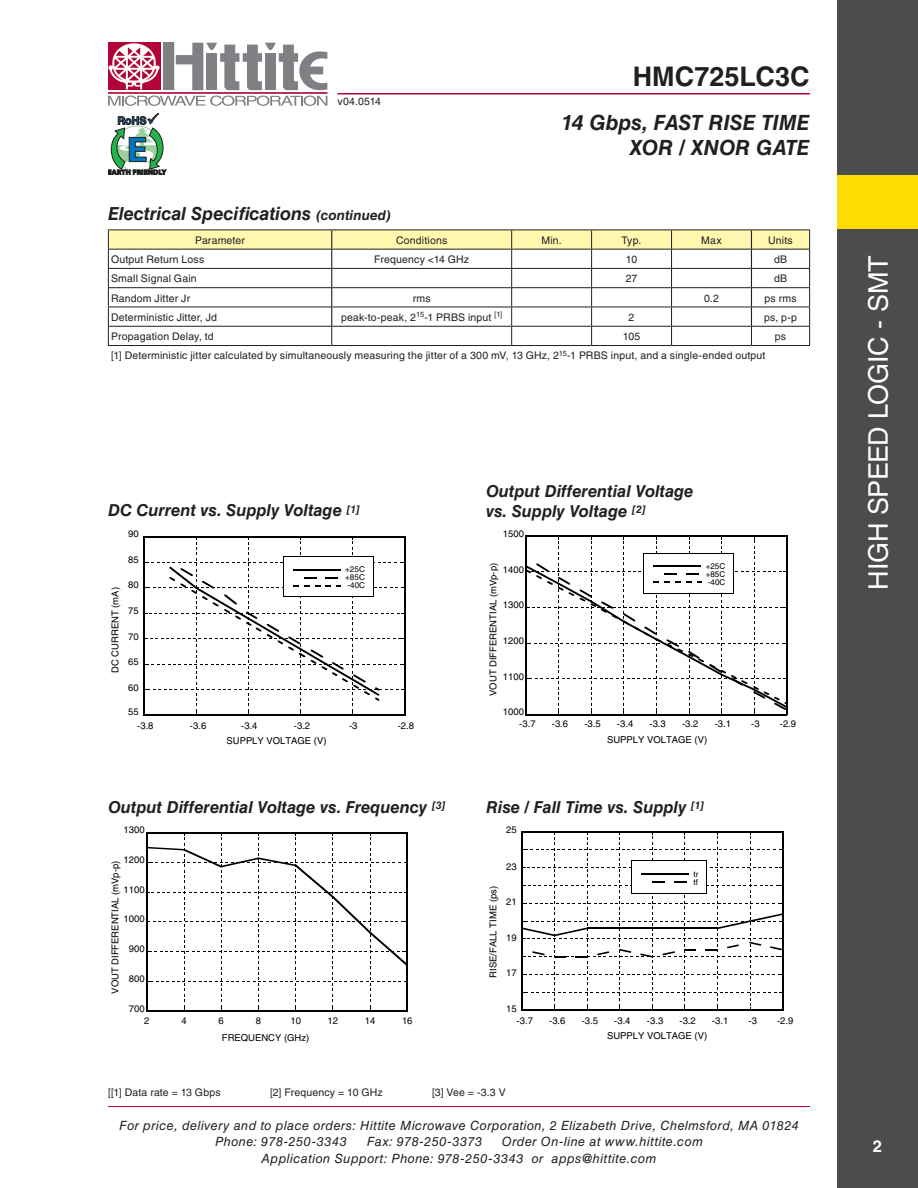
<style>
.page{position:relative;width:918px;height:1188px;background:#fff}
.page>*{position:absolute;margin:0;border:0;box-sizing:border-box;transform-origin:0 0}
.t1{font:27px "Helvetica LT Std";letter-spacing:-.01em;color:#fff}
.t2{font:700 27px "Helvetica LT Std";color:#231f20}
.t3{font:italic 700 21px/25.2px "Helvetica LT Std";color:#231f20;text-align:right}
.t4{font:italic 700 18px "Helvetica LT Std";letter-spacing:-.005em;color:#231f20}
.t5{font:italic 700 16.5px/19.8px "Helvetica LT Std";color:#231f20}
.t6{font:700 16.5px "Helvetica LT Std";color:#fff}
.t7{font:italic 12.75px/16.5px "Helvetica LT Std";letter-spacing:.035em;color:#231f20}
.t8{font:10.5px "Helvetica LT Std";letter-spacing:.015em;color:#231f20}
.t9{font:9.45px "Helvetica LT Std";color:#000}
.t10{font:8.1px/8.1px "Helvetica LT Std";color:#000;text-align:justify}
.s1{font-size:13.5px}
</style>
<div class="page">
<hr style="left:108px;top:1106px;width:702px;height:1px;background:#b30437">
<div style="left:163px;top:43px;width:11px;height:47px;background:#7e8083"></div>
<div style="left:108px;top:43px;width:52px;height:47px;background:#b30437"></div>
<hr style="left:108px;top:92px;width:219px;height:2px;background:#b30437">
<svg style="left:176px;top:43px;width:151px;height:47px"></svg>
<svg style="left:108px;top:96px;width:219px;height:10px"></svg>
<svg style="left:108px;top:43px;width:52px;height:46px"></svg>
<hr style="left:338px;top:93px;width:472px;height:1px;background:#b30437">
<svg style="left:108px;top:113px;width:58px;height:62px"></svg>
<div style="left:837px;top:0;width:81px;height:1188px;background:#4b4c4d"></div>
<div style="left:837px;top:175px;width:81px;height:54px;background:#ffdc01"></div>
<svg style="left:108px;top:230px;width:702px;height:115px"></svg>
<hr style="left:108px;top:345px;width:224px;height:1px;background:#231f20">
<hr style="left:332px;top:345px;width:180px;height:1px;background:#231f20">
<hr style="left:512px;top:345px;width:80px;height:1px;background:#231f20">
<hr style="left:592px;top:345px;width:80px;height:1px;background:#231f20">
<hr style="left:672px;top:345px;width:79px;height:1px;background:#231f20">
<hr style="left:751px;top:345px;width:59px;height:1px;background:#231f20">
<hr style="left:143px;top:536px;width:2px;height:180px;background:#000">
<hr style="left:143px;top:536px;width:262px;height:2px;background:#000">
<svg style="left:145px;top:538px;width:260px;height:178px"></svg>
<hr style="left:521px;top:831px;width:262px;height:2px;background:#000">
<svg style="left:521px;top:833px;width:262px;height:178px"></svg>
<svg style="left:526px;top:536px;width:261px;height:179px"></svg>
<svg style="left:148px;top:833px;width:259px;height:177px"></svg>
<hr style="left:146px;top:832px;width:2px;height:180px;background:#000">
<hr style="left:407px;top:832px;width:1px;height:180px;background:#000">
<hr style="left:146px;top:1010px;width:262px;height:2px;background:#000">
<hr style="left:146px;top:832px;width:262px;height:1px;background:#000">
<p class="t8" style="left:338px;top:95px;width:45px">v04.0514</p>
<h1 class="t2" style="left:633px;top:60px;width:178px">HMC725LC3C</h1>
<h2 class="t3" style="left:562px;top:109px;width:250px">14 Gbps, FAST RISE TIME<br>XOR / XNOR GATE</h2>
<h3 class="t4" style="left:108px;top:203px;width:285px">Electrical Specifications <span class="s1">(continued)</span></h3>
<p class="t8" style="left:195px;top:234px;width:51px">Parameter</p>
<p class="t8" style="left:396px;top:234px;width:53px">Conditions</p>
<p class="t8" style="left:541px;top:234px;width:22px">Min.</p>
<p class="t8" style="left:622px;top:234px;width:21px">Typ.</p>
<p class="t8" style="left:701px;top:234px;width:22px">Max</p>
<p class="t8" style="left:768px;top:234px;width:26px">Units</p>
<p class="t8" style="left:111px;top:253px;width:95px">Output Return Loss</p>
<p class="t8" style="left:374px;top:253px;width:96px">Frequency &lt;14 GHz</p>
<p class="t8" style="left:626px;top:253px;width:13px">10</p>
<p class="t8" style="left:774px;top:253px;width:15px">dB</p>
<p class="t8" style="left:111px;top:273px;width:87px">Small Signal Gain</p>
<p class="t8" style="left:626px;top:273px;width:13px">27</p>
<p class="t8" style="left:774px;top:273px;width:15px">dB</p>
<p class="t8" style="left:111px;top:292px;width:81px">Random Jitter Jr</p>
<p class="t8" style="left:413px;top:292px;width:19px">rms</p>
<p class="t8" style="left:704px;top:292px;width:17px">0.2</p>
<p class="t8" style="left:764px;top:292px;width:34px">ps rms</p>
<p class="t8" style="left:111px;top:311px;width:108px">Deterministic Jitter, Jd</p>
<p class="t8" style="left:341px;top:311px;width:163px">peak-to-peak, 2<sup>15</sup>-1 PRBS input <sup>[1]</sup></p>
<p class="t8" style="left:629px;top:311px;width:7px">2</p>
<p class="t8" style="left:764px;top:311px;width:35px">ps, p-p</p>
<p class="t8" style="left:111px;top:330px;width:104px">Propagation Delay, td</p>
<p class="t8" style="left:623px;top:330px;width:19px">105</p>
<p class="t8" style="left:775px;top:330px;width:13px">ps</p>
<p class="t8" style="left:111px;top:350px;width:656px">[1] Deterministic jitter calculated by simultaneously measuring the jitter of a 300 mV, 13 GHz, 2<sup>15</sup>-1 PRBS input, and a single-ended output</p>
<h3 class="t5" style="left:108px;top:500px;width:253px">DC Current vs. Supply Voltage <sup>[1]</sup></h3>
<p class="t9" style="left:128px;top:528px;width:12px">90</p>
<p class="t9" style="left:110px;top:673px;width:87px;rotate:-90deg">DC CURRENT (mA)</p>
<p class="t9" style="left:128px;top:554px;width:12px">85</p>
<p class="t9" style="left:128px;top:579px;width:12px">80</p>
<p class="t9" style="left:128px;top:605px;width:12px">75</p>
<p class="t9" style="left:128px;top:631px;width:12px">70</p>
<p class="t9" style="left:128px;top:656px;width:12px">65</p>
<p class="t9" style="left:128px;top:682px;width:12px">60</p>
<p class="t9" style="left:128px;top:706px;width:12px">55</p>
<p class="t10" style="left:345px;top:565px;width:21px">+25C +85C -40C</p>
<p class="t9" style="left:137px;top:720px;width:18px">-3.8</p>
<p class="t9" style="left:190px;top:720px;width:18px">-3.6</p>
<p class="t9" style="left:241px;top:720px;width:18px">-3.4</p>
<p class="t9" style="left:294px;top:720px;width:18px">-3.2</p>
<p class="t9" style="left:349px;top:720px;width:10px">-3</p>
<p class="t9" style="left:398px;top:720px;width:18px">-2.8</p>
<p class="t9" style="left:227px;top:735px;width:102px">SUPPLY VOLTAGE (V)</p>
<h3 class="t5" style="left:486px;top:481px;width:209px">Output Differential Voltage vs. Supply Voltage <sup>[2]</sup></h3>
<p class="t9" style="left:503px;top:528px;width:23px">1500</p>
<p class="t9" style="left:488px;top:696px;width:135px;rotate:-90deg">VOUT DIFFERENTIAL (mVp-p)</p>
<p class="t9" style="left:503px;top:564px;width:23px">1400</p>
<p class="t9" style="left:503px;top:599px;width:23px">1300</p>
<p class="t9" style="left:503px;top:635px;width:23px">1200</p>
<p class="t9" style="left:503px;top:671px;width:23px">1100</p>
<p class="t9" style="left:503px;top:706px;width:23px">1000</p>
<p class="t10" style="left:706px;top:562px;width:21px">+25C +85C -40C</p>
<p class="t9" style="left:519px;top:718px;width:18px">-3.7</p>
<p class="t9" style="left:552px;top:718px;width:18px">-3.6</p>
<p class="t9" style="left:584px;top:718px;width:18px">-3.5</p>
<p class="t9" style="left:617px;top:718px;width:18px">-3.4</p>
<p class="t9" style="left:650px;top:718px;width:18px">-3.3</p>
<p class="t9" style="left:682px;top:718px;width:18px">-3.2</p>
<p class="t9" style="left:715px;top:718px;width:18px">-3.1</p>
<p class="t9" style="left:751px;top:718px;width:10px">-3</p>
<p class="t9" style="left:780px;top:718px;width:18px">-2.9</p>
<p class="t9" style="left:607px;top:734px;width:102px">SUPPLY VOLTAGE (V)</p>
<h3 class="t5" style="left:108px;top:797px;width:339px">Output Differential Voltage vs. Frequency <sup>[3]</sup></h3>
<h3 class="t5" style="left:486px;top:797px;width:220px">Rise / Fall Time vs. Supply <sup>[1]</sup></h3>
<p class="t9" style="left:124px;top:825px;width:23px">1300</p>
<p class="t9" style="left:506px;top:825px;width:12px">25</p>
<p class="t9" style="left:124px;top:854px;width:23px">1200</p>
<p class="t9" style="left:110px;top:994px;width:135px;rotate:-90deg">VOUT DIFFERENTIAL (mVp-p)</p>
<p class="t9" style="left:124px;top:884px;width:23px">1100</p>
<p class="t9" style="left:124px;top:914px;width:23px">1000</p>
<p class="t9" style="left:129px;top:943px;width:17px">900</p>
<p class="t9" style="left:129px;top:973px;width:17px">800</p>
<p class="t9" style="left:488px;top:978px;width:93px;rotate:-90deg">RISE/FALL TIME (ps)</p>
<p class="t9" style="left:506px;top:861px;width:12px">23</p>
<p class="t9" style="left:506px;top:896px;width:12px">21</p>
<p class="t9" style="left:506px;top:933px;width:12px">19</p>
<p class="t9" style="left:506px;top:968px;width:12px">17</p>
<p class="t10" style="left:694px;top:870px;width:6px">tr tf</p>
<p class="t9" style="left:129px;top:1003px;width:17px">700</p>
<p class="t9" style="left:506px;top:1003px;width:12px">15</p>
<p class="t9" style="left:144px;top:1016px;width:7px">2</p>
<p class="t9" style="left:181px;top:1016px;width:7px">4</p>
<p class="t9" style="left:219px;top:1016px;width:7px">6</p>
<p class="t9" style="left:256px;top:1016px;width:7px">8</p>
<p class="t9" style="left:290px;top:1016px;width:12px">10</p>
<p class="t9" style="left:328px;top:1016px;width:12px">12</p>
<p class="t9" style="left:365px;top:1016px;width:12px">14</p>
<p class="t9" style="left:402px;top:1016px;width:12px">16</p>
<p class="t9" style="left:517px;top:1015px;width:18px">-3.7</p>
<p class="t9" style="left:549px;top:1015px;width:18px">-3.6</p>
<p class="t9" style="left:582px;top:1015px;width:18px">-3.5</p>
<p class="t9" style="left:614px;top:1015px;width:18px">-3.4</p>
<p class="t9" style="left:647px;top:1015px;width:18px">-3.3</p>
<p class="t9" style="left:680px;top:1015px;width:18px">-3.2</p>
<p class="t9" style="left:712px;top:1015px;width:18px">-3.1</p>
<p class="t9" style="left:749px;top:1015px;width:10px">-3</p>
<p class="t9" style="left:777px;top:1015px;width:18px">-2.9</p>
<p class="t9" style="left:222px;top:1032px;width:89px">FREQUENCY (GHz)</p>
<p class="t9" style="left:607px;top:1030px;width:102px">SUPPLY VOLTAGE (V)</p>
<p class="t8" style="left:108px;top:1086px;width:114px">[[1] Data rate = 13 Gbps</p>
<p class="t8" style="left:270px;top:1086px;width:114px">[2] Frequency = 10 GHz</p>
<p class="t8" style="left:432px;top:1086px;width:75px">[3] Vee = -3.3 V</p>
<p class="t7" style="left:215px;top:1117px;width:585px;text-indent:-96px">For price, delivery and to place orders: Hittite Microwave Corporation, 2 Elizabeth Drive, Chelmsford, MA 01824<br>Phone: 978-250-3343</p>
<p class="t7" style="left:262px;top:1133px;width:443px;text-indent:240px">Order On-line at www.hittite.com<br>Application Support: Phone: 978-250-3343 or apps@hittite.com</p>
<p class="t7" style="left:367px;top:1133px;width:117px">Fax: 978-250-3373</p>
<h1 class="t1" style="left:863px;top:590px;width:336px;rotate:-90deg">HIGH SPEED LOGIC - SMT</h1>
<h3 class="t6" style="left:873px;top:1136px;width:11px">2</h3>
</div>
